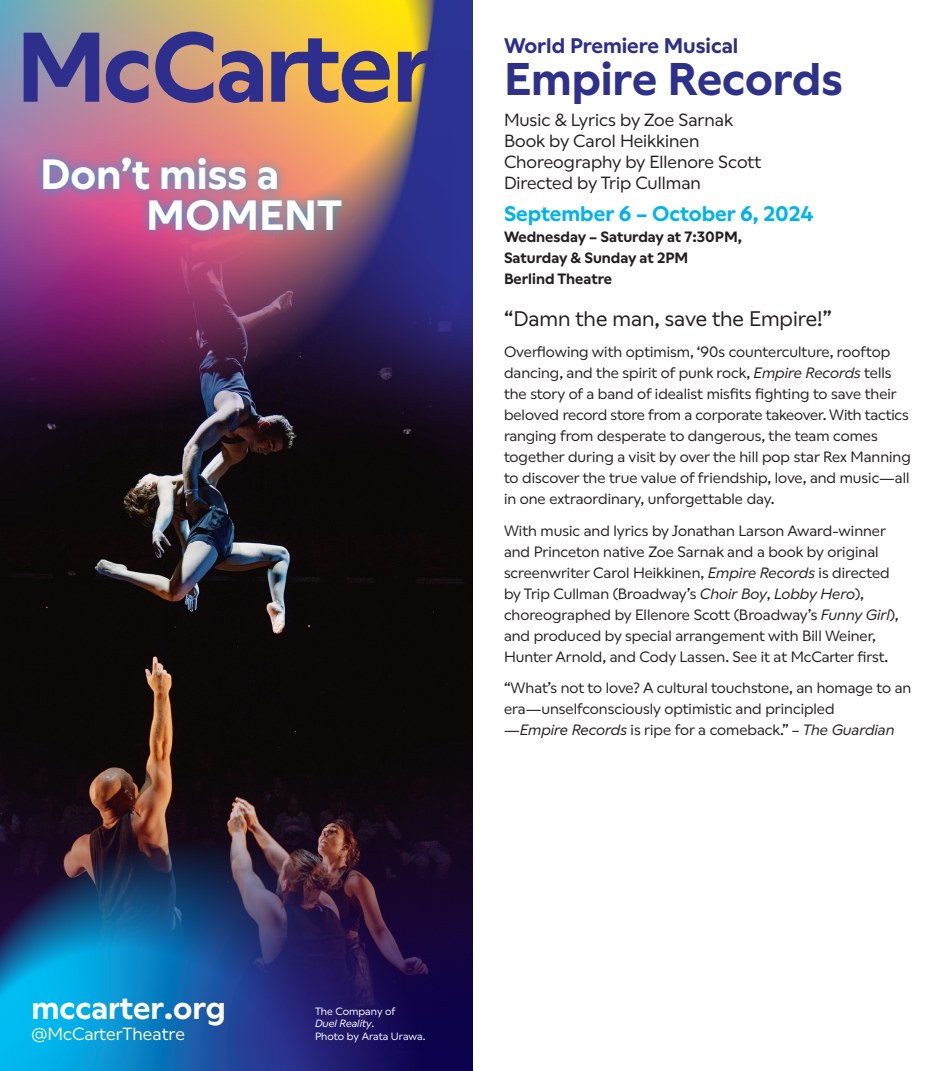
<style>
.page{position:relative;width:945px;height:1071px;background:#fff}
.page>*{position:absolute;margin:0;border:0;box-sizing:border-box;transform-origin:0 0}
.t1{font:600 45.5px "Wallop TRIAL";color:#2e318a}
.t2{font:600 42px "Wallop TRIAL";color:#fff}
.t3{font:600 31.5px "Wallop TRIAL";color:#fff}
.t4{font:21px "Wallop";color:#231f20}
.t5{font:600 21px "Wallop TRIAL";color:#00b3ef}
.t6{font:600 21px "Wallop TRIAL";color:#2e2e8d}
.t7{font:17.5px "Wallop TRIAL";color:#231f20}
.t8{font:17.5px "Wallop TRIAL";color:#fff}
.t9{font:14.88px/21px "Wallop TRIAL";color:#231f20}
.t10{font:600 14.88px "Wallop TRIAL";color:#231f20}
.t11{font:10.5px "Wallop TRIAL";color:#fff}
.t12{font:italic 10.5px "Wallop TRIAL";color:#fff}
.s1{font-style:italic}
.s2{font-family:"Wallop";font-style:italic}
</style>
<div class="page">
<svg style="left:0;top:571px;width:472px;height:70px;background:#151111"></svg>
<img style="left:0;top:0;width:472px;height:571px">
<img style="left:0;top:641px;width:472px;height:430px">
<svg style="left:24px;top:33px;width:75px;height:69px;background:#5b5697"></svg>
<svg style="left:106px;top:51px;width:43px;height:52px;background:#6f5b8f"></svg>
<svg style="left:155px;top:32px;width:58px;height:71px;background:#896c85"></svg>
<svg style="left:219px;top:51px;width:44px;height:52px;background:#665383"></svg>
<svg style="left:398px;top:51px;width:35px;height:51px;background:#554e7a"></svg>
<svg style="left:271px;top:38px;width:121px;height:65px;background:#987d66"></svg>
<div style="left:32px;top:148px;width:256px;height:53px;background:#00aeef;opacity:.75"></div>
<div style="left:139px;top:189px;width:213px;height:53px;background:#00aeef;opacity:.75"></div>
<p class="t2" style="left:40px;top:143px;width:240px">Don’t miss a</p>
<p class="t2" style="left:146px;top:183px;width:198px">MOMENT</p>
<p class="t6" style="left:504px;top:29px;width:236px">World Premiere Musical</p>
<p class="t1" style="left:504px;top:44px;width:341px">Empire Records</p>
<p class="t7" style="left:504px;top:107px;width:231px">Music &amp; Lyrics by Zoe Sarnak</p>
<p class="t7" style="left:504px;top:128px;width:197px">Book by Carol Heikkinen</p>
<p class="t7" style="left:504px;top:149px;width:259px">Choreography by Ellenore Scott</p>
<p class="t7" style="left:504px;top:170px;width:198px">Directed by Trip Cullman</p>
<p class="t5" style="left:504px;top:197px;width:311px">September 6 – October 6, 2024</p>
<p class="t10" style="left:504px;top:225px;width:240px">Wednesday – Saturday at 7:30PM,</p>
<p class="t10" style="left:504px;top:246px;width:186px">Saturday &amp; Sunday at 2PM</p>
<p class="t10" style="left:504px;top:267px;width:110px">Berlind Theatre</p>
<p class="t4" style="left:504px;top:303px;width:329px">“Damn the man, save the Empire!”</p>
<p class="t9" style="left:504px;top:340px;width:408px">Overflowing with optimism, ‘90s counterculture, rooftop dancing, and the spirit of punk rock, <span class="s1">Empire Records</span> tells the story of a band of idealist misfits fighting to save their beloved record store from a corporate takeover. With tactics ranging from desperate to dangerous, the team comes together during a visit by over the hill pop star Rex Manning to discover the true value of friendship, love, and music—all in one extraordinary, unforgettable day.</p>
<p class="t9" style="left:504px;top:519px;width:396px">With music and lyrics by Jonathan Larson Award-winner and Princeton native Zoe Sarnak and a book by original screenwriter Carol Heikkinen, <span class="s1">Empire Records</span> is directed by Trip Cullman (Broadway’s <span class="s1">Choir Boy</span>, <span class="s1">Lobby Hero</span>), choreographed by Ellenore Scott (Broadway’s <span class="s1">Funny Girl</span>), and produced by special arrangement with Bill Weiner, Hunter Arnold, and Cody Lassen. See it at McCarter first.</p>
<p class="t9" style="left:504px;top:676px;width:409px">“What’s not to love? A cultural touchstone, an homage to an era—unselfconsciously optimistic and principled</p>
<p class="t9" style="left:504px;top:718px;width:392px">—<span class="s2">Empire Records</span> is ripe for a comeback.” – <span class="s1">The Guardian</span></p>
<p class="t3" style="left:32px;top:983px;width:196px">mccarter.org</p>
<p class="t8" style="left:32px;top:1020px;width:155px">@McCarterTheatre</p>
<p class="t11" style="left:315px;top:1003px;width:82px">The Company of</p>
<p class="t12" style="left:315px;top:1016px;width:61px">Duel Reality.</p>
<p class="t11" style="left:315px;top:1028px;width:112px">Photo by Arata Urawa.</p>
</div>
